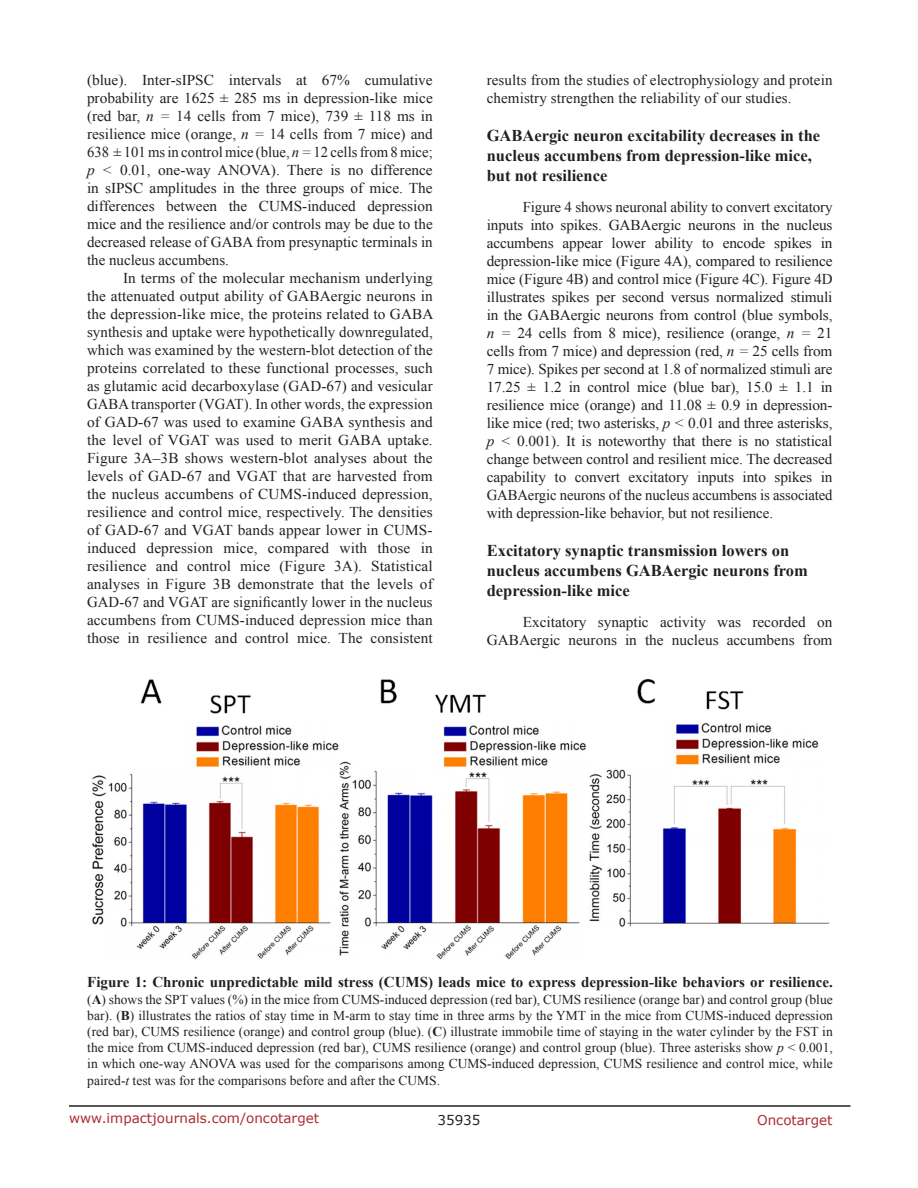
<style>
.page{position:relative;width:918px;height:1188px;background:#fff}
.page>*{position:absolute;margin:0;border:0;box-sizing:border-box;transform-origin:0 0}
.SubHeading_middle{font:700 16.5px/19.8px "Times New Roman";color:#231f20}
.BodyText{font:15px/18px "Times New Roman";color:#231f20;text-align:justify}
.FigureText{font:700 15px "Times New Roman";color:#231f20}
.FigureText-2{font:13.5px/16.2px "Times New Roman";color:#231f20;text-align:justify}
.t1{font:13.5px "Verdana";color:#ac2b31}
.t2{font:13.5px "Verdana";color:#231f20}
.s1{font-style:italic}
.s2{font-weight:700}
</style>
<div class="page">
<hr style="left:69px;top:1105px;width:781px;height:2px;background:#231f20">
<img style="left:92px;top:679px;width:737px;height:280px">
<p class="BodyText" style="left:87px;top:71px;width:347px">(blue). Inter-sIPSC intervals at 67% cumulative probability are 1625 ± 285 ms in depression-like mice (red bar, <span class="s1">n =</span> 14 cells from 7 mice), 739 ± 118 ms in resilience mice (orange, <span class="s1">n =</span> 14 cells from 7 mice) and 638 ± 101 ms in control mice (blue, <span class="s1">n =</span> 12 cells from 8 mice; <span class="s1">p &lt;</span> 0.01, one-way ANOVA). There is no difference in sIPSC amplitudes in the three groups of mice. The differences between the CUMS-induced depression mice and the resilience and/or controls may be due to the decreased release of GABA from presynaptic terminals in the nucleus accumbens.</p>
<p class="BodyText" style="left:87px;top:269px;width:348px;text-indent:36px">In terms of the molecular mechanism underlying the attenuated output ability of GABAergic neurons in the depression-like mice, the proteins related to GABA synthesis and uptake were hypothetically downregulated, which was examined by the western-blot detection of the proteins correlated to these functional processes, such as glutamic acid decarboxylase (GAD-67) and vesicular GABA transporter (VGAT). In other words, the expression of GAD-67 was used to examine GABA synthesis and the level of VGAT was used to merit GABA uptake.<br>Figure 3A–3B shows western-blot analyses about the levels of GAD-67 and VGAT that are harvested from the nucleus accumbens of CUMS-induced depression, resilience and control mice, respectively. The densities of GAD-67 and VGAT bands appear lower in CUMS&shy;induced depression mice, compared with those in resilience and control mice (Figure 3A). Statistical analyses in Figure 3B demonstrate that the levels of GAD-67 and VGAT are significantly lower in the nucleus accumbens from CUMS-induced depression mice than those in resilience and control mice. The consistent</p>
<p class="BodyText" style="left:487px;top:71px;width:347px">results from the studies of electrophysiology and protein chemistry strengthen the reliability of our studies.</p>
<p class="SubHeading_middle" style="left:487px;top:125px;width:335px">GABAergic neuron excitability decreases in the nucleus accumbens from depression-like mice, but not resilience</p>
<p class="BodyText" style="left:487px;top:198px;width:347px;text-indent:36px">Figure 4 shows neuronal ability to convert excitatory inputs into spikes. GABAergic neurons in the nucleus accumbens appear lower ability to encode spikes in depression-like mice (Figure 4A), compared to resilience mice (Figure 4B) and control mice (Figure 4C). Figure 4D illustrates spikes per second versus normalized stimuli in the GABAergic neurons from control (blue symbols, <span class="s1">n =</span> 24 cells from 8 mice), resilience (orange, <span class="s1">n =</span> 21 cells from 7 mice) and depression (red, <span class="s1">n =</span> 25 cells from 7 mice). Spikes per second at 1.8 of normalized stimuli are 17.25 ± 1.2 in control mice (blue bar), 15.0 ± 1.1 in resilience mice (orange) and 11.08 ± 0.9 in depression&shy;like mice (red; two asterisks, <span class="s1">p &lt;</span> 0.01 and three asterisks, <span class="s1">p &lt;</span> 0.001). It is noteworthy that there is no statistical change between control and resilient mice. The decreased capability to convert excitatory inputs into spikes in GABAergic neurons of the nucleus accumbens is associated with depression-like behavior, but not resilience.</p>
<p class="SubHeading_middle" style="left:487px;top:540px;width:323px">Excitatory synaptic transmission lowers on nucleus accumbens GABAergic neurons from depression-like mice</p>
<p class="BodyText" style="left:487px;top:613px;width:347px;text-align:right">Excitatory synaptic activity was recorded on<br>GABAergic neurons in the nucleus accumbens from</p>
<p class="FigureText" style="left:87px;top:972px;width:747px">Figure 1: Chronic unpredictable mild stress (CUMS) leads mice to express depression-like behaviors or resilience.</p>
<p class="FigureText-2" style="left:87px;top:991px;width:747px">(<span class="s2">A</span>) shows the SPT values (%) in the mice from CUMS-induced depression (red bar), CUMS resilience (orange bar) and control group (blue bar). (<span class="s2">B</span>) illustrates the ratios of stay time in M-arm to stay time in three arms by the YMT in the mice from CUMS-induced depression (red bar), CUMS resilience (orange) and control group (blue). (<span class="s2">C</span>) illustrate immobile time of staying in the water cylinder by the FST in the mice from CUMS-induced depression (red bar), CUMS resilience (orange) and control group (blue). Three asterisks show <span class="s1">p</span> &lt; 0.001, in which one-way ANOVA was used for the comparisons among CUMS-induced depression, CUMS resilience and control mice, while paired-<span class="s1">t</span> test was for the comparisons before and after the CUMS.</p>
<p class="t1" style="left:69px;top:1109px;width:252px">www.impactjournals.com/oncotarget</p>
<p class="t2" style="left:438px;top:1111px;width:44px">35935</p>
<p class="t1" style="left:757px;top:1111px;width:77px">Oncotarget</p>
</div>
